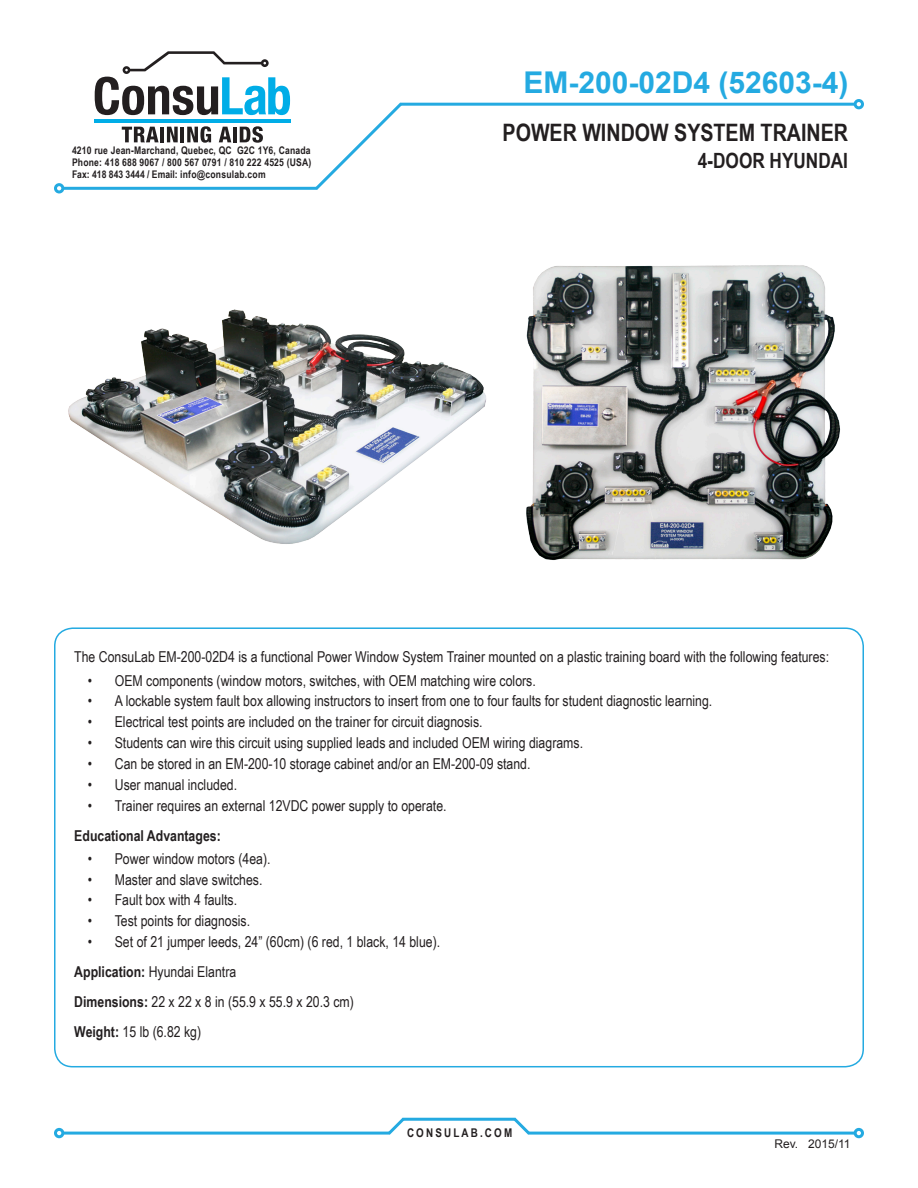
<style>
.page{position:relative;width:918px;height:1188px;background:#fff}
.page>*{position:absolute;margin:0;border:0;box-sizing:border-box;transform-origin:0 0}
.t1{font:700 30px "Arial";color:#24aae1}
.t2{font:700 24px "Arial Narrow";color:#231f20}
.t3{font:700 21px "Arial Narrow";color:#231f20}
.Texte_specifications{font:15px "Arial Narrow";color:#231f20}
.Texte_specifications-2{font:700 15px "Arial Narrow";color:#231f20}
.t4{font:700 12px "Arial Narrow";letter-spacing:.18em;color:#231f20}
.t5{font:12px "Arial";color:#231f20}
.t6{font:700 10.5px/12px "Arial Narrow";letter-spacing:.015em;color:#231f20;text-align:justify}
.s1{font-weight:700}
</style>
<div class="page">
<div style="left:54px;top:183px;width:10px;height:10px;border:3px solid #24aae1;border-radius:50%"></div>
<hr style="left:63px;top:187px;width:254px;height:3px;background:#24aae1">
<svg style="left:312px;top:102px;width:93px;height:88px"></svg>
<hr style="left:400px;top:103px;width:455px;height:3px;background:#24aae1">
<div style="left:854px;top:99px;width:10px;height:10px;border:3px solid #24aae1;border-radius:50%"></div>
<div style="left:54px;top:1128px;width:10px;height:10px;border:3px solid #24aae1;border-radius:50%"></div>
<hr style="left:64px;top:1132px;width:326px;height:3px;background:#24aae1">
<hr style="left:528px;top:1132px;width:328px;height:3px;background:#24aae1">
<svg style="left:385px;top:1117px;width:23px;height:18px"></svg>
<svg style="left:510px;top:1117px;width:23px;height:18px"></svg>
<hr style="left:403px;top:1118px;width:112px;height:3px;background:#24aae1">
<div style="left:854px;top:1128px;width:10px;height:10px;border:3px solid #24aae1;border-radius:50%"></div>
<svg style="left:95px;top:51px;width:195px;height:64px"></svg>
<hr style="left:95px;top:119px;width:196px;height:4px;background:#00ade7">
<svg style="left:122px;top:127px;width:37px;height:15px"></svg>
<hr style="left:160px;top:127px;width:4px;height:15px;background:#231f20">
<svg style="left:167px;top:127px;width:11px;height:15px"></svg>
<hr style="left:181px;top:127px;width:3px;height:15px;background:#231f20">
<svg style="left:187px;top:126px;width:24px;height:17px"></svg>
<svg style="left:219px;top:127px;width:12px;height:15px"></svg>
<hr style="left:233px;top:127px;width:4px;height:15px;background:#231f20">
<svg style="left:240px;top:126px;width:23px;height:17px"></svg>
<div style="left:54px;top:627px;width:810px;height:440px;border:2px solid #24aae1;border-radius:18px"></div>
<img style="left:68px;top:309px;width:418px;height:235px">
<img style="left:526px;top:265px;width:315px;height:295px">
<p class="t6" style="left:72px;top:144px;width:241px">4210 rue Jean-Marchand, Quebec, QC G2C 1Y6, Canada Phone: 418 688 9067 / 800 567 0791 / 810 222 4525 (USA)<br>Fax: 418 843 3444 / Email: info@consulab.com</p>
<h1 class="t1" style="left:524px;top:62px;width:327px">EM-200-02D4 (52603-4)</h1>
<h2 class="t2" style="left:503px;top:114px;width:347px">POWER WINDOW SYSTEM TRAINER</h2>
<h3 class="t3" style="left:698px;top:145px;width:152px">4-DOOR HYUNDAI</h3>
<p class="Texte_specifications" style="left:74px;top:649px;width:756px">The ConsuLab EM-200-02D4 is a functional Power Window System Trainer mounted on a plastic training board with the following features:</p>
<p class="Texte_specifications" style="left:88px;top:672px;width:450px">• OEM components (window motors, switches, with OEM matching wire colors.</p>
<p class="Texte_specifications" style="left:88px;top:693px;width:626px">• A lockable system fault box allowing instructors to insert from one to four faults for student diagnostic learning.</p>
<p class="Texte_specifications" style="left:88px;top:713px;width:396px">• Electrical test points are included on the trainer for circuit diagnosis.</p>
<p class="Texte_specifications" style="left:88px;top:734px;width:497px">• Students can wire this circuit using supplied leads and included OEM wiring diagrams.</p>
<p class="Texte_specifications" style="left:88px;top:755px;width:444px">• Can be stored in an EM-200-10 storage cabinet and/or an EM-200-09 stand.</p>
<p class="Texte_specifications" style="left:88px;top:776px;width:151px">• User manual included.</p>
<p class="Texte_specifications" style="left:88px;top:797px;width:360px">• Trainer requires an external 12VDC power supply to operate.</p>
<p class="Texte_specifications-2" style="left:74px;top:824px;width:148px">Educational Advantages:</p>
<p class="Texte_specifications" style="left:88px;top:850px;width:184px">• Power window motors (4ea).</p>
<p class="Texte_specifications" style="left:88px;top:871px;width:176px">• Master and slave switches.</p>
<p class="Texte_specifications" style="left:88px;top:892px;width:151px">• Fault box with 4 faults.</p>
<p class="Texte_specifications" style="left:88px;top:912px;width:164px">• Test points for diagnosis.</p>
<p class="Texte_specifications" style="left:88px;top:933px;width:354px">• Set of 21 jumper leeds, 24” (60cm) (6 red, 1 black, 14 blue).</p>
<p class="Texte_specifications" style="left:74px;top:963px;width:163px"><span class="s1">Application:</span> Hyundai Elantra</p>
<p class="Texte_specifications" style="left:74px;top:993px;width:281px"><span class="s1">Dimensions:</span> 22 x 22 x 8 in (55.9 x 55.9 x 20.3 cm)</p>
<p class="Texte_specifications" style="left:74px;top:1023px;width:128px"><span class="s1">Weight:</span> 15 lb (6.82 kg)</p>
<p class="t4" style="left:407px;top:1123px;width:107px">CONSULAB.COM</p>
<p class="t5" style="left:774px;top:1135px;width:78px">Rev. 2015/11</p>
</div>
